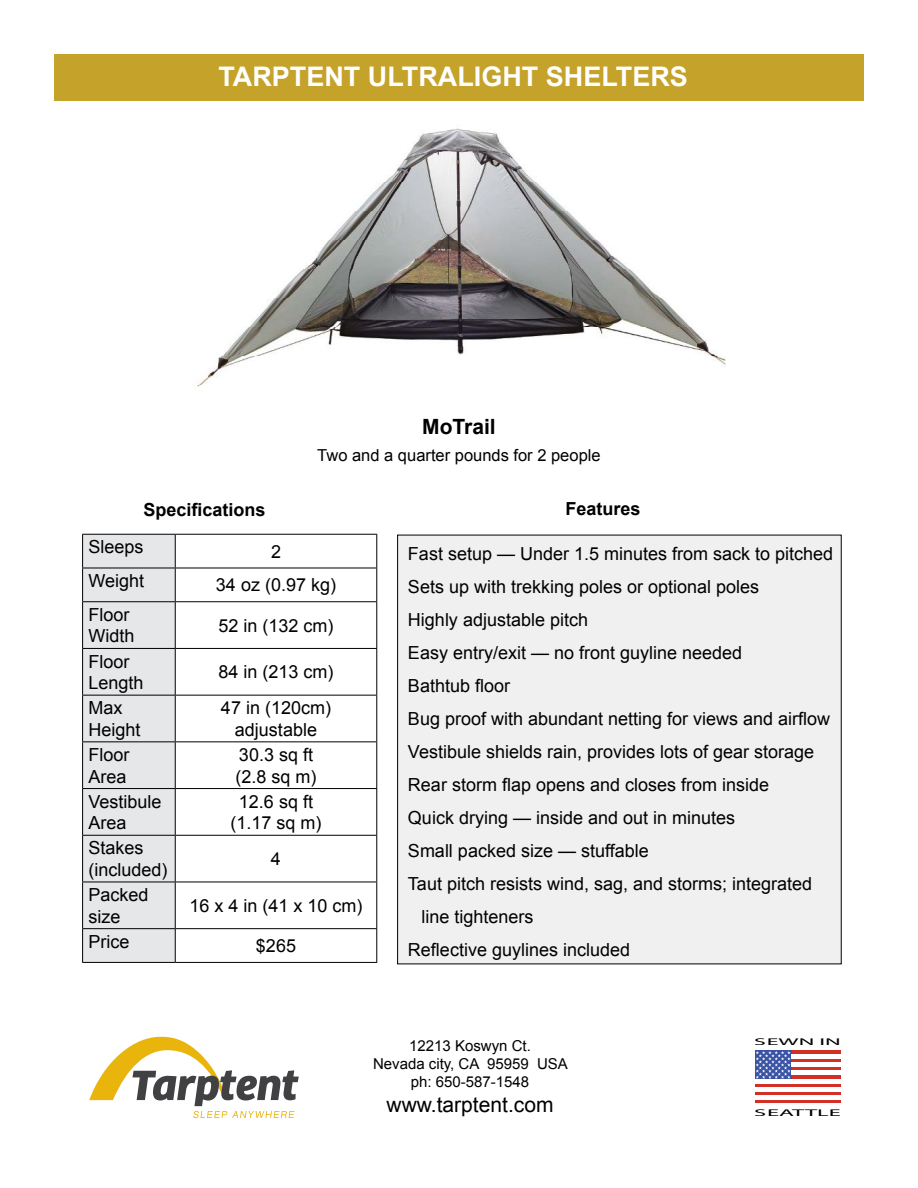
<style>
.page{position:relative;width:918px;height:1188px;background:#fff}
.page>*{position:absolute;margin:0;border:0;box-sizing:border-box;transform-origin:0 0}
.t1{font:700 27px "Arial";color:#fff}
.t2{font:21px "Arial";color:#000}
.t3{font:700 21px "Arial";color:#000}
.t4{font:18px/21.6px "Arial";color:#000}
.t5{font:700 18px "Arial";color:#000}
.t6{font:16.5px "Arial";color:#000}
.t7{font:15px/18px "Arial";color:#000;text-align:center}
.t8{font:9.75px "Myriad Pro";color:#010101;scale:2.5 1}
.t9{font:9.75px "Myriad Pro";color:#010101;scale:2.43 1}
</style>
<div class="page">
<div style="left:54px;top:54px;width:810px;height:46px;background:#c5a229"></div>
<div style="left:398px;top:535px;width:443px;height:429px;background:#f0f0f1"></div>
<div style="left:83px;top:535px;width:92px;height:427px;background:#e6e7e8"></div>
<hr style="left:82px;top:534px;width:93px;height:1px;background:#000">
<hr style="left:82px;top:535px;width:1px;height:33px;background:#000">
<hr style="left:175px;top:534px;width:202px;height:1px;background:#000">
<hr style="left:175px;top:535px;width:1px;height:33px;background:#000">
<hr style="left:376px;top:535px;width:1px;height:33px;background:#000">
<hr style="left:82px;top:568px;width:93px;height:1px;background:#000">
<hr style="left:82px;top:568px;width:1px;height:33px;background:#000">
<hr style="left:175px;top:568px;width:202px;height:1px;background:#000">
<hr style="left:175px;top:568px;width:1px;height:33px;background:#000">
<hr style="left:376px;top:568px;width:1px;height:33px;background:#000">
<hr style="left:82px;top:601px;width:93px;height:1px;background:#000">
<hr style="left:82px;top:602px;width:1px;height:46px;background:#000">
<hr style="left:175px;top:601px;width:202px;height:1px;background:#000">
<hr style="left:175px;top:602px;width:1px;height:46px;background:#000">
<hr style="left:376px;top:602px;width:1px;height:46px;background:#000">
<hr style="left:82px;top:648px;width:93px;height:1px;background:#000">
<hr style="left:82px;top:649px;width:1px;height:46px;background:#000">
<hr style="left:175px;top:648px;width:202px;height:1px;background:#000">
<hr style="left:175px;top:649px;width:1px;height:46px;background:#000">
<hr style="left:376px;top:649px;width:1px;height:46px;background:#000">
<hr style="left:82px;top:695px;width:93px;height:1px;background:#000">
<hr style="left:82px;top:696px;width:1px;height:45px;background:#000">
<hr style="left:175px;top:695px;width:202px;height:1px;background:#000">
<hr style="left:175px;top:696px;width:1px;height:45px;background:#000">
<hr style="left:376px;top:696px;width:1px;height:45px;background:#000">
<hr style="left:82px;top:741px;width:93px;height:1px;background:#000">
<hr style="left:82px;top:742px;width:1px;height:46px;background:#000">
<hr style="left:175px;top:741px;width:202px;height:1px;background:#000">
<hr style="left:175px;top:742px;width:1px;height:46px;background:#000">
<hr style="left:376px;top:742px;width:1px;height:46px;background:#000">
<hr style="left:82px;top:788px;width:93px;height:1px;background:#000">
<hr style="left:82px;top:789px;width:1px;height:46px;background:#000">
<hr style="left:175px;top:788px;width:202px;height:1px;background:#000">
<hr style="left:175px;top:789px;width:1px;height:46px;background:#000">
<hr style="left:376px;top:789px;width:1px;height:46px;background:#000">
<hr style="left:82px;top:835px;width:93px;height:1px;background:#000">
<hr style="left:82px;top:836px;width:1px;height:46px;background:#000">
<hr style="left:175px;top:835px;width:202px;height:1px;background:#000">
<hr style="left:175px;top:836px;width:1px;height:46px;background:#000">
<hr style="left:376px;top:836px;width:1px;height:46px;background:#000">
<hr style="left:82px;top:882px;width:93px;height:1px;background:#000">
<hr style="left:82px;top:882px;width:1px;height:46px;background:#000">
<hr style="left:175px;top:882px;width:202px;height:1px;background:#000">
<hr style="left:175px;top:882px;width:1px;height:46px;background:#000">
<hr style="left:376px;top:882px;width:1px;height:46px;background:#000">
<hr style="left:82px;top:928px;width:93px;height:1px;background:#000">
<hr style="left:82px;top:929px;width:1px;height:33px;background:#000">
<hr style="left:175px;top:928px;width:202px;height:1px;background:#000">
<hr style="left:175px;top:929px;width:1px;height:33px;background:#000">
<hr style="left:376px;top:929px;width:1px;height:33px;background:#000">
<hr style="left:82px;top:962px;width:93px;height:1px;background:#000">
<hr style="left:175px;top:962px;width:202px;height:1px;background:#000">
<img style="left:197px;top:128px;width:528px;height:259px">
<svg style="left:89px;top:1036px;width:210px;height:82px"></svg>
<svg style="left:755px;top:1051px;width:86px;height:52px;fill:#d22f27"></svg>
<svg style="left:755px;top:1051px;width:37px;height:28px"></svg>
<svg style="left:756px;top:1051px;width:35px;height:28px"></svg>
<hr style="left:792px;top:1055px;width:49px;height:4px;background:#fff">
<hr style="left:792px;top:1063px;width:49px;height:4px;background:#fff">
<hr style="left:792px;top:1071px;width:49px;height:4px;background:#fff">
<hr style="left:755px;top:1079px;width:86px;height:4px;background:#fff">
<hr style="left:755px;top:1087px;width:86px;height:4px;background:#fff">
<hr style="left:755px;top:1095px;width:86px;height:4px;background:#fff">
<h1 class="t1" style="left:218px;top:59px;width:468px">Tarptent Ultralight Shelters</h1>
<p class="t3" style="left:422px;top:413px;width:75px">MoTrail</p>
<p class="t6" style="left:317px;top:444px;width:285px">Two and a quarter pounds for 2 people</p>
<p class="t5" style="left:143px;top:498px;width:124px">Specifications</p>
<p class="t4" style="left:89px;top:536px;width:57px">Sleeps</p>
<p class="t4" style="left:271px;top:541px;width:12px">2</p>
<p class="t4" style="left:89px;top:570px;width:57px">Weight</p>
<p class="t4" style="left:216px;top:574px;width:122px">34 oz (0.97 kg)</p>
<p class="t4" style="left:89px;top:604px;width:48px">Floor<br>Width</p>
<p class="t4" style="left:218px;top:615px;width:117px">52 in (132 cm)</p>
<p class="t4" style="left:89px;top:651px;width:57px">Floor<br>Length</p>
<p class="t4" style="left:218px;top:661px;width:117px">84 in (213 cm)</p>
<p class="t4" style="left:89px;top:697px;width:54px">Max<br>Height</p>
<p class="t4" style="left:221px;top:697px;width:112px;text-align:center">47 in (120cm) adjustable</p>
<p class="t4" style="left:89px;top:744px;width:43px">Floor<br>Area</p>
<p class="t4" style="left:236px;top:744px;width:83px">30.3 sq ft (2.8 sq m)</p>
<p class="t4" style="left:89px;top:791px;width:75px">Vestibule<br>Area</p>
<p class="t4" style="left:230px;top:791px;width:93px;text-align:center">12.6 sq ft (1.17 sq m)</p>
<p class="t4" style="left:89px;top:837px;width:81px">Stakes (included)</p>
<p class="t4" style="left:271px;top:848px;width:12px">4</p>
<p class="t4" style="left:89px;top:884px;width:62px">Packed size</p>
<p class="t4" style="left:189px;top:895px;width:175px">16 x 4 in (41 x 10 cm)</p>
<p class="t4" style="left:89px;top:931px;width:43px">Price</p>
<p class="t4" style="left:256px;top:935px;width:42px">$265</p>
<p class="t5" style="left:566px;top:497px;width:77px">Features</p>
<p class="t4" style="left:408px;top:543px;width:427px">Fast setup — Under 1.5 minutes from sack to pitched</p>
<p class="t4" style="left:408px;top:576px;width:353px">Sets up with trekking poles or optional poles</p>
<p class="t4" style="left:408px;top:609px;width:182px">Highly adjustable pitch</p>
<p class="t4" style="left:408px;top:642px;width:336px">Easy entry/exit — no front guyline needed</p>
<p class="t4" style="left:408px;top:675px;width:104px">Bathtub floor</p>
<p class="t4" style="left:408px;top:708px;width:424px">Bug proof with abundant netting for views and airflow</p>
<p class="t4" style="left:408px;top:741px;width:408px">Vestibule shields rain, provides lots of gear storage</p>
<p class="t4" style="left:408px;top:774px;width:363px">Rear storm flap opens and closes from inside</p>
<p class="t4" style="left:408px;top:807px;width:329px">Quick drying — inside and out in minutes</p>
<p class="t4" style="left:408px;top:840px;width:242px">Small packed size — stuffable</p>
<p class="t4" style="left:408px;top:873px;width:406px">Taut pitch resists wind, sag, and storms; integrated</p>
<p class="t4" style="left:421px;top:906px;width:114px">line tighteners</p>
<p class="t4" style="left:408px;top:939px;width:224px">Reflective guylines included</p>
<p class="t7" style="left:373px;top:1037px;width:196px">12213 Koswyn Ct.<br>Nevada city, CA 95959 USA ph: 650-587-1548</p>
<p class="t2" style="left:387px;top:1091px;width:168px">www.tarptent.com</p>
<p class="t9" style="left:755px;top:1035px;width:37px">SEWN IN</p>
<p class="t8" style="left:755px;top:1106px;width:36px">SEATTLE</p>
</div>
